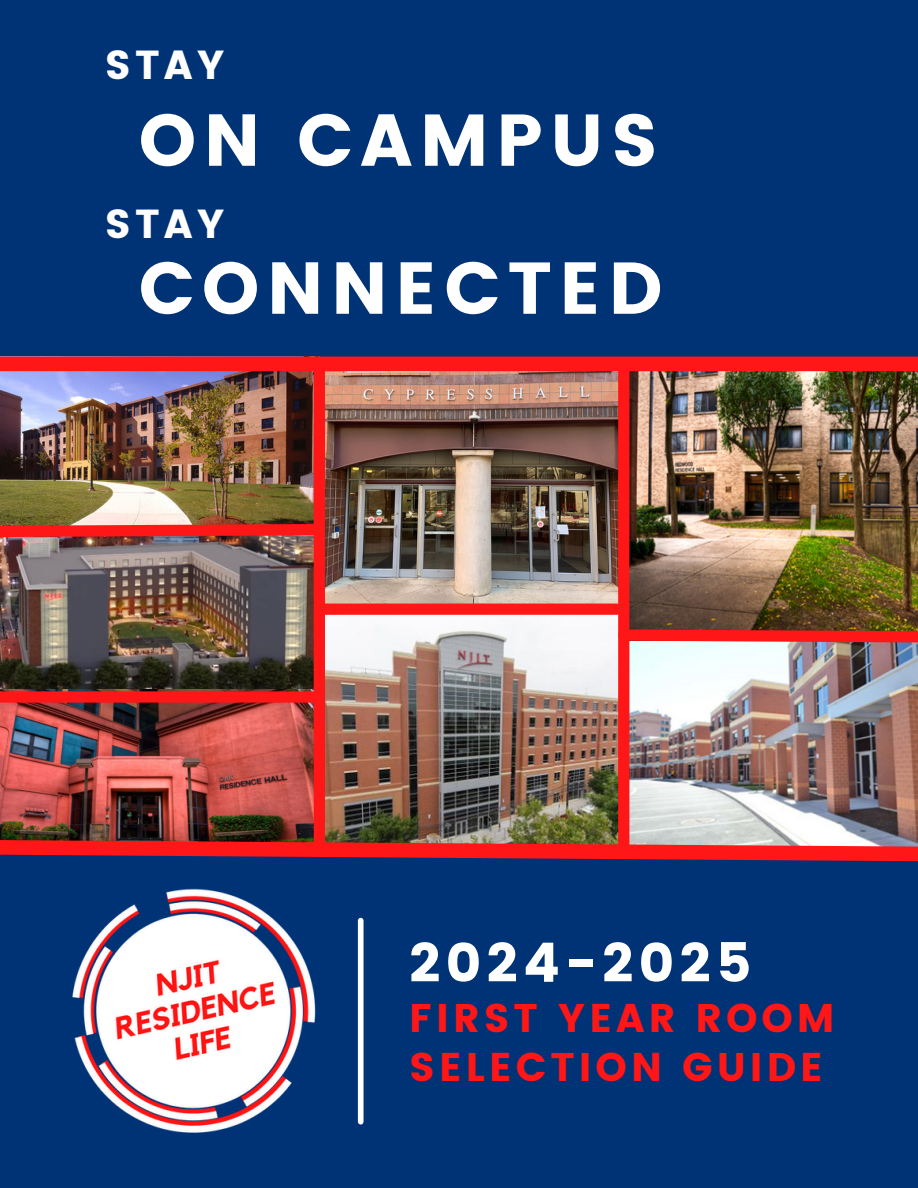
<style>
.page{position:relative;width:918px;height:1188px;background:#003376}
.page>*{position:absolute;margin:0;border:0;box-sizing:border-box;transform-origin:0 0}
.t1{font:73.2px "Poppins";letter-spacing:.1em;color:#fff}
.t2{font:54.3px "Poppins";letter-spacing:.1em;color:#fff}
.t3{font:40.5px "Poppins";letter-spacing:.1em;color:#fff}
.t4{font:39.9px/49.5px "Poppins";letter-spacing:.1em;color:#ff1616}
</style>
<div class="page">
<img style="left:325px;top:371px;width:293px;height:238px">
<img style="left:629px;top:652px;width:289px;height:180px">
<img style="left:325px;top:610px;width:293px;height:222px">
<img style="left:629px;top:371px;width:289px;height:253px">
<img style="left:0;top:371px;width:314px;height:319px">
<div style="left:0;top:357px;width:918px;height:14px;background:#ff1616"></div>
<img style="left:0;top:690px;width:314px;height:85px">
<img style="left:431px;top:832px;width:487px;height:30px">
<div style="left:618px;top:369px;width:11px;height:480px;background:#ff1616"></div>
<img style="left:612px;top:624px;width:306px;height:28px">
<div style="left:314px;top:369px;width:11px;height:480px;background:#ff1616"></div>
<div style="left:325px;top:604px;width:292px;height:11px;background:#ff1616"></div>
<img style="left:0;top:518px;width:314px;height:25px">
<div style="left:0;top:691px;width:313px;height:12px;background:#ff1616"></div>
<img style="left:0;top:775px;width:431px;height:358px">
<p class="t3" style="left:105px;top:42px;width:121px">STAY</p>
<p class="t1" style="left:139px;top:98px;width:521px">ON CAMPUS</p>
<p class="t3" style="left:105px;top:200px;width:121px">STAY</p>
<p class="t1" style="left:139px;top:246px;width:525px">CONNECTED</p>
<p class="t2" style="left:409px;top:931px;width:344px">2024-2025</p>
<h2 class="t4" style="left:409px;top:993px;width:427px">FIRST YEAR ROOM<br>SELECTION GUIDE</h2>
</div>
